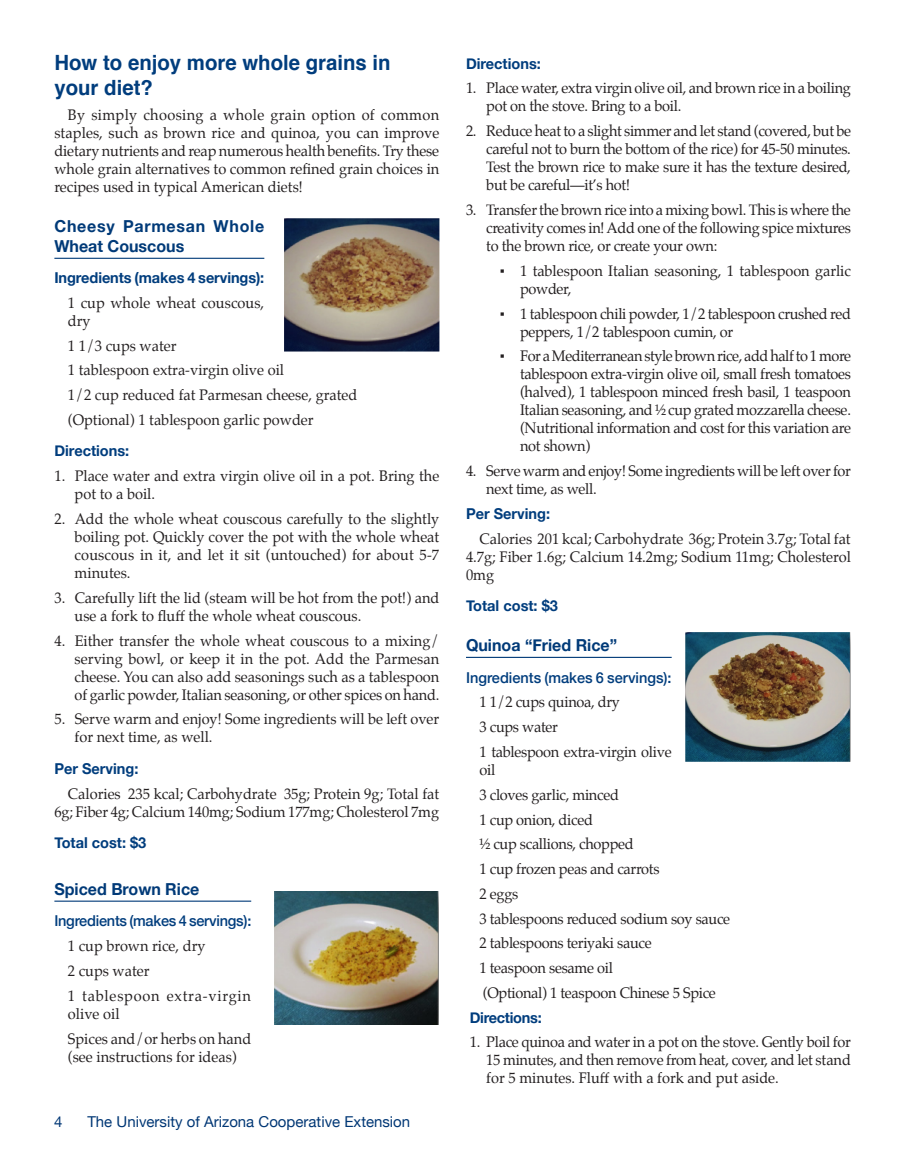
<style>
.page{position:relative;width:905px;height:1175px;background:#fff}
.page>*{position:absolute;margin:0;border:0;box-sizing:border-box;transform-origin:0 0}
.Subhead_1{font:700 21px/25.2px "Helvetica";color:#013d7d}
.t1{font:700 16.5px/19.8px "Helvetica Neue";letter-spacing:.045em;color:#013a78}
.t2{font:700 16.5px "Helvetica Neue";color:#013a78}
.t3{font:15px/18px "Palatino";letter-spacing:-.01em;color:#231f20}
.t4{font:700 15px "Helvetica Neue";color:#013d7d}
.t5{font:500 15px "Helvetica Neue";letter-spacing:-.015em;color:#013d7d}
.t6{font:15px "Helvetica Neue";color:#013775}
.t7{font:15px/18px "Palatino";letter-spacing:.055em;color:#231f20}
.t8{font:700 15px "Helvetica Neue";letter-spacing:-.02em;color:#013d7d}
</style>
<div class="page">
<hr style="left:54px;top:258px;width:210px;height:1px;background:#013a78">
<hr style="left:54px;top:900px;width:197px;height:1px;background:#013a78">
<img style="left:284px;top:219px;width:155px;height:132px">
<img style="left:274px;top:891px;width:165px;height:133px">
<hr style="left:466px;top:657px;width:205px;height:1px;background:#013a78">
<img style="left:685px;top:633px;width:165px;height:128px">
<p class="Subhead_1" style="left:54px;top:50px;width:338px">How to enjoy more whole grains in your diet?</p>
<p class="t3" style="left:54px;top:106px;width:386px;text-align:justify;text-indent:14px">By simply choosing a whole grain option of common staples, such as brown rice and quinoa, you can improve dietary nutrients and reap numerous health benefits. Try these whole grain alternatives to common refined grain choices in recipes used in typical American diets!</p>
<p class="t1" style="left:54px;top:216px;width:211px">Cheesy Parmesan Whole<br>Wheat Couscous</p>
<p class="t4" style="left:54px;top:266px;width:211px">Ingredients (makes 4 servings):</p>
<p class="t3" style="left:68px;top:294px;width:198px">1 cup whole wheat couscous, dry</p>
<p class="t3" style="left:68px;top:336px;width:110px">1 1/3 cups water</p>
<p class="t3" style="left:68px;top:361px;width:218px">1 tablespoon extra-virgin olive oil</p>
<p class="t3" style="left:68px;top:386px;width:291px">1/2 cup reduced fat Parmesan cheese, grated</p>
<p class="t3" style="left:68px;top:411px;width:247px">(Optional) 1 tablespoon garlic powder</p>
<p class="t4" style="left:54px;top:439px;width:76px">Directions:</p>
<p class="t3" style="left:75px;top:467px;width:366px;text-indent:-20px">1. Place water and extra virgin olive oil in a pot. Bring the pot to a boil.</p>
<p class="t3" style="left:75px;top:510px;width:366px;text-align:justify;text-indent:-20px">2. Add the whole wheat couscous carefully to the slightly boiling pot. Quickly cover the pot with the whole wheat couscous in it, and let it sit (untouched) for about 5-7 minutes.</p>
<p class="t3" style="left:75px;top:588px;width:366px;text-indent:-20px">3. Carefully lift the lid (steam will be hot from the pot!) and use a fork to fluff the whole wheat couscous.</p>
<p class="t3" style="left:75px;top:631px;width:366px;text-align:justify;text-indent:-20px">4. Either transfer the whole wheat couscous to a mixing/ serving bowl, or keep it in the pot. Add the Parmesan cheese. You can also add seasonings such as a tablespoon of garlic powder, Italian seasoning, or other spices on hand.</p>
<p class="t3" style="left:75px;top:710px;width:366px;text-indent:-20px">5. Serve warm and enjoy! Some ingredients will be left over for next time, as well.</p>
<p class="t4" style="left:54px;top:756px;width:86px">Per Serving:</p>
<p class="t3" style="left:54px;top:784px;width:386px;text-align:right">Calories 235 kcal; Carbohydrate 35g; Protein 9g; Total fat<br>6g; Fiber 4g; Calcium 140mg; Sodium 177mg; Cholesterol 7mg</p>
<p class="t4" style="left:54px;top:831px;width:93px">Total cost: $3</p>
<p class="t2" style="left:54px;top:876px;width:146px">Spiced Brown Rice</p>
<p class="t5" style="left:54px;top:909px;width:198px">Ingredients (makes 4 servings):</p>
<p class="t3" style="left:68px;top:937px;width:139px">1 cup brown rice, dry</p>
<p class="t3" style="left:68px;top:961px;width:83px">2 cups water</p>
<p class="t7" style="left:68px;top:986px;width:185px">1 tablespoon extra-virgin olive oil</p>
<p class="t3" style="left:68px;top:1029px;width:185px">Spices and/or herbs on hand (see instructions for ideas)</p>
<p class="t6" style="left:54px;top:1110px;width:10px">4</p>
<p class="t6" style="left:87px;top:1111px;width:324px">The University of Arizona Cooperative Extension</p>
<p class="t4" style="left:466px;top:52px;width:76px">Directions:</p>
<p class="t3" style="left:486px;top:79px;width:366px;text-indent:-20px">1. Place water, extra virgin olive oil, and brown rice in a boiling pot on the stove. Bring to a boil.</p>
<p class="t3" style="left:486px;top:122px;width:366px;text-align:justify;text-indent:-20px">2. Reduce heat to a slight simmer and let stand (covered, but be careful not to burn the bottom of the rice) for 45-50 minutes.<br>Test the brown rice to make sure it has the texture desired, but be careful—it’s hot!</p>
<p class="t3" style="left:486px;top:201px;width:366px;text-align:justify;text-indent:-20px">3. Transfer the brown rice into a mixing bowl. This is where the creativity comes in! Add one of the following spice mixtures to the brown rice, or create your own:</p>
<p class="t3" style="left:520px;top:261px;width:332px;text-indent:-20px">▪ 1 tablespoon Italian seasoning, 1 tablespoon garlic powder,</p>
<p class="t3" style="left:520px;top:304px;width:332px;text-indent:-20px">▪ 1 tablespoon chili powder, 1/2 tablespoon crushed red peppers, 1/2 tablespoon cumin, or</p>
<p class="t3" style="left:520px;top:347px;width:332px;text-align:justify;text-indent:-20px">▪ For a Mediterranean style brown rice, add half to 1 more tablespoon extra-virgin olive oil, small fresh tomatoes (halved), 1 tablespoon minced fresh basil, 1 teaspoon Italian seasoning, and ½ cup grated mozzarella cheese. (Nutritional information and cost for this variation are not shown)</p>
<p class="t3" style="left:486px;top:462px;width:366px;text-indent:-20px">4. Serve warm and enjoy! Some ingredients will be left over for next time, as well.</p>
<p class="t4" style="left:466px;top:502px;width:86px">Per Serving:</p>
<p class="t3" style="left:466px;top:529px;width:386px;text-align:justify;text-indent:14px">Calories 201 kcal; Carbohydrate 36g; Protein 3.7g; Total fat 4.7g; Fiber 1.6g; Calcium 14.2mg; Sodium 11mg; Cholesterol 0mg</p>
<p class="t4" style="left:466px;top:594px;width:93px">Total cost: $3</p>
<p class="t2" style="left:466px;top:632px;width:153px">Quinoa “Fried Rice”</p>
<p class="t5" style="left:466px;top:665px;width:207px">Ingredients (makes 6 servings):</p>
<p class="t3" style="left:479px;top:693px;width:142px">1 1/2 cups quinoa, dry</p>
<p class="t3" style="left:479px;top:718px;width:80px">3 cups water</p>
<p class="t3" style="left:479px;top:742px;width:194px">1 tablespoon extra-virgin olive oil</p>
<p class="t3" style="left:479px;top:785px;width:141px">3 cloves garlic, minced</p>
<p class="t3" style="left:479px;top:810px;width:115px">1 cup onion, diced</p>
<p class="t3" style="left:479px;top:835px;width:156px">½ cup scallions, chopped</p>
<p class="t3" style="left:479px;top:859px;width:181px">1 cup frozen peas and carrots</p>
<p class="t3" style="left:479px;top:884px;width:40px">2 eggs</p>
<p class="t3" style="left:479px;top:909px;width:252px">3 tablespoons reduced sodium soy sauce</p>
<p class="t3" style="left:479px;top:934px;width:174px">2 tablespoons teriyaki sauce</p>
<p class="t3" style="left:479px;top:958px;width:135px">1 teaspoon sesame oil</p>
<p class="t3" style="left:483px;top:983px;width:234px">(Optional) 1 teaspoon Chinese 5 Spice</p>
<p class="t8" style="left:470px;top:1005px;width:73px">Directions:</p>
<p class="t3" style="left:486px;top:1033px;width:366px;text-align:justify;text-indent:-16px">1. Place quinoa and water in a pot on the stove. Gently boil for 15 minutes, and then remove from heat, cover, and let stand for 5 minutes. Fluff with a fork and put aside.</p>
</div>
